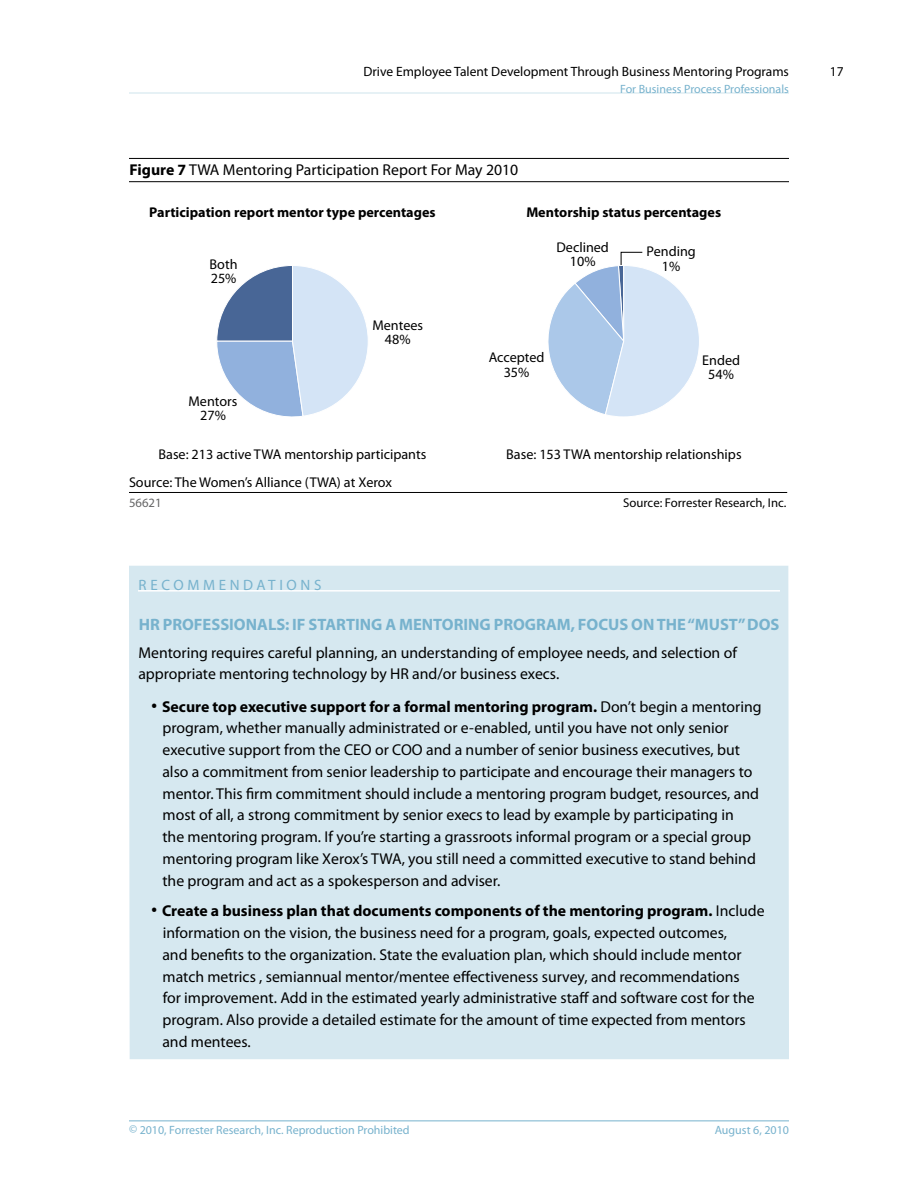
<style>
.page{position:relative;width:918px;height:1188px;background:#fff}
.page>*{position:absolute;margin:0;border:0;box-sizing:border-box;transform-origin:0 0}
.t1{font:700 16.5px "Myriad Pro";color:#77b2cd}
.t2{font:15.75px/21.8px "Myriad Pro";color:#000}
.t3{font:15px "Myriad Pro";letter-spacing:.24em;color:#77b2cd}
.t4{font:14.1px/14.1px "Myriad Pro";color:#000;text-align:center}
.t5{font:700 14.1px "Myriad Pro";color:#000}
.t6{font:13.5px "Myriad Pro";color:#000}
.t7{font:12.75px "Myriad Pro";color:#000}
.t8{font:12.75px "Myriad Pro";color:#666667}
.t9{font:12px "Myriad Pro";color:#77b2cd}
.s1{font-weight:700}
.s2{font-weight:700;font-size:24px}
</style>
<div class="page">
<hr style="left:129px;top:1120px;width:660px;height:1px;background:#77b2cd">
<hr style="left:129px;top:93px;width:660px;height:1px;background:#cfe4ed">
<div style="left:129px;top:566px;width:660px;height:493px;background:#d6e8f0"></div>
<hr style="left:129px;top:158px;width:660px;height:1px;background:#000">
<hr style="left:129px;top:181px;width:660px;height:1px;background:#000">
<hr style="left:138px;top:590px;width:642px;height:2px;background:#fff">
<hr style="left:129px;top:492px;width:658px;height:1px;background:#000">
<svg style="left:216px;top:265px;width:152px;height:152px"></svg>
<svg style="left:548px;top:252px;width:151px;height:165px"></svg>
<p class="t6" style="left:363px;top:64px;width:427px">Drive Employee Talent Development Through Business Mentoring Programs</p>
<p class="t9" style="left:620px;top:82px;width:170px">For Business Process Professionals</p>
<p class="t2" style="left:130px;top:159px;width:390px"><span class="s1">Figure 7</span> TWA Mentoring Participation Report For May 2010</p>
<p class="t5" style="left:149px;top:205px;width:288px">Participation report mentor type percentages</p>
<p class="t5" style="left:526px;top:205px;width:196px">Mentorship status percentages</p>
<p class="t4" style="left:210px;top:257px;width:29px;text-align:left">Both<br>25%</p>
<p class="t4" style="left:189px;top:395px;width:50px">Mentors<br>27%</p>
<p class="t4" style="left:372px;top:318px;width:52px">Mentees<br>48%</p>
<p class="t4" style="left:557px;top:241px;width:54px">Declined<br>10%</p>
<p class="t4" style="left:647px;top:245px;width:51px">Pending<br>1%</p>
<p class="t4" style="left:489px;top:351px;width:57px">Accepted<br>35%</p>
<p class="t4" style="left:702px;top:353px;width:39px">Ended<br>54%</p>
<p class="t4" style="left:159px;top:448px;width:269px">Base: 213 active TWA mentorship participants</p>
<p class="t4" style="left:506px;top:448px;width:237px">Base: 153 TWA mentorship relationships</p>
<p class="t4" style="left:129px;top:475px;width:265px">Source: The Women’s Alliance (TWA) at Xerox</p>
<p class="t8" style="left:129px;top:496px;width:34px">56621</p>
<p class="t7" style="left:623px;top:496px;width:165px">Source: Forrester Research, Inc.</p>
<p class="t3" style="left:139px;top:577px;width:11px">Rec</p>
<p class="t3" style="left:173px;top:577px;width:28px">omme</p>
<p class="t3" style="left:230px;top:577px;width:25px">ndat</p>
<p class="t3" style="left:279px;top:577px;width:42px">ions</p>
<p class="t1" style="left:139px;top:615px;width:45px">HR Prof</p>
<p class="t1" style="left:203px;top:615px;width:19px">essio</p>
<p class="t1" style="left:246px;top:615px;width:81px">nals: if Starti</p>
<p class="t1" style="left:360px;top:615px;width:83px">ng a Mentori</p>
<p class="t1" style="left:468px;top:615px;width:38px">ng program</p>
<p class="t1" style="left:571px;top:615px;width:27px">, Focus</p>
<p class="t1" style="left:631px;top:615px;width:76px">on th e “must</p>
<p class="t1" style="left:738px;top:615px;width:21px">” dos</p>
<p class="t2" style="left:138px;top:642px;width:600px">Mentoring requires careful planning, an understanding of employee needs, and selection of appropriate mentoring technology by HR and/or business execs.</p>
<p class="t2" style="left:162px;top:696px;width:601px;text-indent:-11px"><span class="s2">·</span> <span class="s1">Secure top executive support for a formal mentoring program.</span> Don’t begin a mentoring program, whether manually administrated or e-enabled, until you have not only senior executive support from the CEO or COO and a number of senior business executives, but also a commitment from senior leadership to participate and encourage their managers to mentor. This firm commitment should include a mentoring program budget, resources, and most of all, a strong commitment by senior execs to lead by example by participating in<br>the mentoring program. If you’re starting a grassroots informal program or a special group mentoring program like Xerox’s TWA, you still need a committed executive to stand behind the program and act as a spokesperson and adviser.</p>
<p class="t2" style="left:162px;top:900px;width:604px;text-indent:-11px"><span class="s2">·</span> <span class="s1">Create a business plan that documents components of the mentoring program.</span> I nclude information on the vision, the business need for a program, goals, expected outcomes,<br>and benefits to the organization. State the evaluation plan, which should include mentor match metrics , semiannual mentor/mentee effectiveness survey, and recommendations<br>for improvement. Add in the estimated yearly administrative staff and software cost for the program. Also provide a detailed estimate for the amount of time expected from mentors and mentees.</p>
<p class="t9" style="left:129px;top:1123px;width:282px">© 2010, Forrester Research, I nc. Reproduction Prohibited</p>
<p class="t9" style="left:715px;top:1123px;width:76px">August 6, 2010</p>
<p class="t6" style="left:830px;top:64px;width:15px">17</p>
</div>
